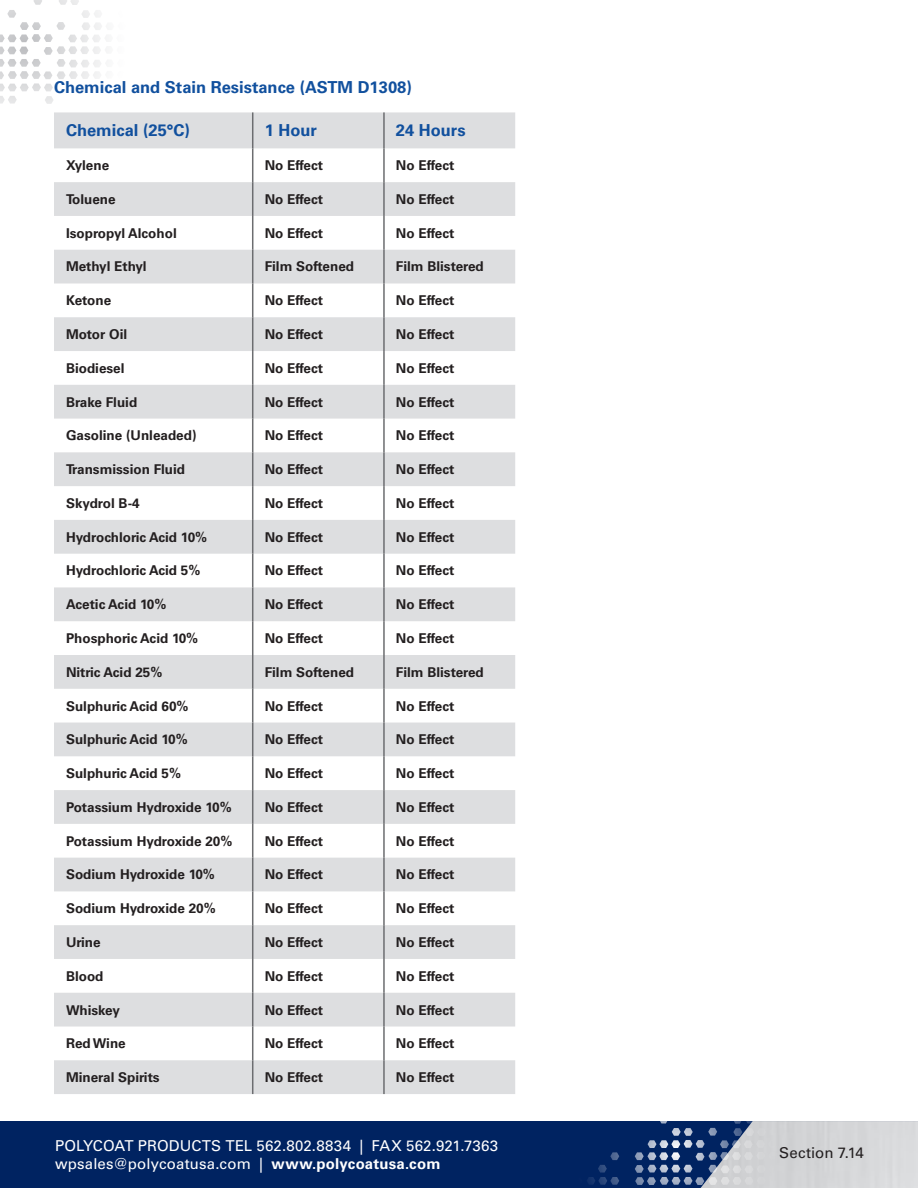
<style>
.page{position:relative;width:918px;height:1188px;background:#fff}
.page>*{position:absolute;margin:0;border:0;box-sizing:border-box;transform-origin:0 0}
.t1{font:700 16.5px "Univers LT Std";color:#11509e}
.t2{font:15px/18px "Univers LT Std";letter-spacing:.01em;color:#fff}
.t3{font:15px "Univers LT Std";letter-spacing:.005em;color:#231f20}
.t4{font:700 13.5px "Univers LT Std";color:#231f20}
.s1{font-weight:700}
</style>
<div class="page">
<svg style="left:0;top:0;width:102px;height:104px"></svg>
<div style="left:0;top:1121px;width:918px;height:67px;background:#002361"></div>
<div style="left:700px;top:1121px;width:218px;height:67px;background:#d5d6d8"></div>
<svg style="left:587px;top:1152px;width:32px;height:33px"></svg>
<svg style="left:635px;top:1121px;width:144px;height:64px"></svg>
<svg style="left:54px;top:112px;width:461px;height:982px;fill:#dddee0"></svg>
<hr style="left:252px;top:112px;width:1px;height:36px;background:#6c6d70">
<hr style="left:383px;top:112px;width:2px;height:36px;background:#6c6d70">
<hr style="left:252px;top:148px;width:1px;height:34px;background:#6c6d70">
<hr style="left:383px;top:148px;width:2px;height:34px;background:#6c6d70">
<hr style="left:252px;top:182px;width:1px;height:34px;background:#6c6d70">
<hr style="left:383px;top:182px;width:2px;height:34px;background:#6c6d70">
<hr style="left:252px;top:216px;width:1px;height:34px;background:#6c6d70">
<hr style="left:383px;top:216px;width:2px;height:34px;background:#6c6d70">
<hr style="left:252px;top:250px;width:1px;height:33px;background:#6c6d70">
<hr style="left:383px;top:250px;width:2px;height:33px;background:#6c6d70">
<hr style="left:252px;top:283px;width:1px;height:34px;background:#6c6d70">
<hr style="left:383px;top:283px;width:2px;height:34px;background:#6c6d70">
<hr style="left:252px;top:317px;width:1px;height:34px;background:#6c6d70">
<hr style="left:383px;top:317px;width:2px;height:34px;background:#6c6d70">
<hr style="left:252px;top:351px;width:1px;height:34px;background:#6c6d70">
<hr style="left:383px;top:351px;width:2px;height:34px;background:#6c6d70">
<hr style="left:252px;top:385px;width:1px;height:34px;background:#6c6d70">
<hr style="left:383px;top:385px;width:2px;height:34px;background:#6c6d70">
<hr style="left:252px;top:419px;width:1px;height:33px;background:#6c6d70">
<hr style="left:383px;top:419px;width:2px;height:33px;background:#6c6d70">
<hr style="left:252px;top:452px;width:1px;height:34px;background:#6c6d70">
<hr style="left:383px;top:452px;width:2px;height:34px;background:#6c6d70">
<hr style="left:252px;top:486px;width:1px;height:34px;background:#6c6d70">
<hr style="left:383px;top:486px;width:2px;height:34px;background:#6c6d70">
<hr style="left:252px;top:520px;width:1px;height:34px;background:#6c6d70">
<hr style="left:383px;top:520px;width:2px;height:34px;background:#6c6d70">
<hr style="left:252px;top:554px;width:1px;height:33px;background:#6c6d70">
<hr style="left:383px;top:554px;width:2px;height:33px;background:#6c6d70">
<hr style="left:252px;top:587px;width:1px;height:34px;background:#6c6d70">
<hr style="left:383px;top:587px;width:2px;height:34px;background:#6c6d70">
<hr style="left:252px;top:621px;width:1px;height:34px;background:#6c6d70">
<hr style="left:383px;top:621px;width:2px;height:34px;background:#6c6d70">
<hr style="left:252px;top:655px;width:1px;height:34px;background:#6c6d70">
<hr style="left:383px;top:655px;width:2px;height:34px;background:#6c6d70">
<hr style="left:252px;top:689px;width:1px;height:34px;background:#6c6d70">
<hr style="left:383px;top:689px;width:2px;height:34px;background:#6c6d70">
<hr style="left:252px;top:723px;width:1px;height:33px;background:#6c6d70">
<hr style="left:383px;top:723px;width:2px;height:33px;background:#6c6d70">
<hr style="left:252px;top:756px;width:1px;height:34px;background:#6c6d70">
<hr style="left:383px;top:756px;width:2px;height:34px;background:#6c6d70">
<hr style="left:252px;top:790px;width:1px;height:34px;background:#6c6d70">
<hr style="left:383px;top:790px;width:2px;height:34px;background:#6c6d70">
<hr style="left:252px;top:824px;width:1px;height:34px;background:#6c6d70">
<hr style="left:383px;top:824px;width:2px;height:34px;background:#6c6d70">
<hr style="left:252px;top:858px;width:1px;height:33px;background:#6c6d70">
<hr style="left:383px;top:858px;width:2px;height:33px;background:#6c6d70">
<hr style="left:252px;top:891px;width:1px;height:34px;background:#6c6d70">
<hr style="left:383px;top:891px;width:2px;height:34px;background:#6c6d70">
<hr style="left:252px;top:925px;width:1px;height:34px;background:#6c6d70">
<hr style="left:383px;top:925px;width:2px;height:34px;background:#6c6d70">
<hr style="left:252px;top:959px;width:1px;height:34px;background:#6c6d70">
<hr style="left:383px;top:959px;width:2px;height:34px;background:#6c6d70">
<hr style="left:252px;top:993px;width:1px;height:34px;background:#6c6d70">
<hr style="left:383px;top:993px;width:2px;height:34px;background:#6c6d70">
<hr style="left:252px;top:1027px;width:1px;height:33px;background:#6c6d70">
<hr style="left:383px;top:1027px;width:2px;height:33px;background:#6c6d70">
<hr style="left:252px;top:1060px;width:1px;height:34px;background:#6c6d70">
<hr style="left:383px;top:1060px;width:2px;height:34px;background:#6c6d70">
<p class="t1" style="left:54px;top:77px;width:359px">Chemical and Stain Resistance (ASTM D1308)</p>
<p class="t1" style="left:66px;top:121px;width:125px">Chemical (25°C)</p>
<p class="t1" style="left:265px;top:121px;width:54px">1 Hour</p>
<p class="t1" style="left:396px;top:121px;width:71px">24 Hours</p>
<p class="t4" style="left:66px;top:158px;width:45px">Xylene</p>
<p class="t4" style="left:265px;top:158px;width:60px">No Effect</p>
<p class="t4" style="left:396px;top:158px;width:60px">No Effect</p>
<p class="t4" style="left:66px;top:191px;width:51px">Toluene</p>
<p class="t4" style="left:265px;top:191px;width:60px">No Effect</p>
<p class="t4" style="left:396px;top:191px;width:60px">No Effect</p>
<p class="t4" style="left:66px;top:225px;width:112px">Isopropyl Alcohol</p>
<p class="t4" style="left:265px;top:225px;width:60px">No Effect</p>
<p class="t4" style="left:396px;top:225px;width:60px">No Effect</p>
<p class="t4" style="left:66px;top:259px;width:82px">Methyl Ethyl</p>
<p class="t4" style="left:265px;top:259px;width:91px">Film Softened</p>
<p class="t4" style="left:396px;top:259px;width:89px">Film Blistered</p>
<p class="t4" style="left:66px;top:293px;width:47px">Ketone</p>
<p class="t4" style="left:265px;top:293px;width:60px">No Effect</p>
<p class="t4" style="left:396px;top:293px;width:60px">No Effect</p>
<p class="t4" style="left:66px;top:326px;width:63px">Motor Oil</p>
<p class="t4" style="left:265px;top:326px;width:60px">No Effect</p>
<p class="t4" style="left:396px;top:326px;width:60px">No Effect</p>
<p class="t4" style="left:66px;top:360px;width:60px">Biodiesel</p>
<p class="t4" style="left:265px;top:360px;width:60px">No Effect</p>
<p class="t4" style="left:396px;top:360px;width:60px">No Effect</p>
<p class="t4" style="left:66px;top:394px;width:73px">Brake Fluid</p>
<p class="t4" style="left:265px;top:394px;width:60px">No Effect</p>
<p class="t4" style="left:396px;top:394px;width:60px">No Effect</p>
<p class="t4" style="left:66px;top:428px;width:132px">Gasoline (Unleaded)</p>
<p class="t4" style="left:265px;top:428px;width:60px">No Effect</p>
<p class="t4" style="left:396px;top:428px;width:60px">No Effect</p>
<p class="t4" style="left:66px;top:461px;width:121px">Transmission Fluid</p>
<p class="t4" style="left:265px;top:461px;width:60px">No Effect</p>
<p class="t4" style="left:396px;top:461px;width:60px">No Effect</p>
<p class="t4" style="left:66px;top:495px;width:75px">Skydrol B-4</p>
<p class="t4" style="left:265px;top:495px;width:60px">No Effect</p>
<p class="t4" style="left:396px;top:495px;width:60px">No Effect</p>
<p class="t4" style="left:66px;top:529px;width:143px">Hydrochloric Acid 10%</p>
<p class="t4" style="left:265px;top:529px;width:60px">No Effect</p>
<p class="t4" style="left:396px;top:529px;width:60px">No Effect</p>
<p class="t4" style="left:66px;top:563px;width:136px">Hydrochloric Acid 5%</p>
<p class="t4" style="left:265px;top:563px;width:60px">No Effect</p>
<p class="t4" style="left:396px;top:563px;width:60px">No Effect</p>
<p class="t4" style="left:66px;top:597px;width:102px">Acetic Acid 10%</p>
<p class="t4" style="left:265px;top:597px;width:60px">No Effect</p>
<p class="t4" style="left:396px;top:597px;width:60px">No Effect</p>
<p class="t4" style="left:66px;top:630px;width:134px">Phosphoric Acid 10%</p>
<p class="t4" style="left:265px;top:630px;width:60px">No Effect</p>
<p class="t4" style="left:396px;top:630px;width:60px">No Effect</p>
<p class="t4" style="left:66px;top:664px;width:98px">Nitric Acid 25%</p>
<p class="t4" style="left:265px;top:664px;width:91px">Film Softened</p>
<p class="t4" style="left:396px;top:664px;width:89px">Film Blistered</p>
<p class="t4" style="left:66px;top:698px;width:124px">Sulphuric Acid 60%</p>
<p class="t4" style="left:265px;top:698px;width:60px">No Effect</p>
<p class="t4" style="left:396px;top:698px;width:60px">No Effect</p>
<p class="t4" style="left:66px;top:732px;width:123px">Sulphuric Acid 10%</p>
<p class="t4" style="left:265px;top:732px;width:60px">No Effect</p>
<p class="t4" style="left:396px;top:732px;width:60px">No Effect</p>
<p class="t4" style="left:66px;top:765px;width:117px">Sulphuric Acid 5%</p>
<p class="t4" style="left:265px;top:765px;width:60px">No Effect</p>
<p class="t4" style="left:396px;top:765px;width:60px">No Effect</p>
<p class="t4" style="left:66px;top:799px;width:167px">Potassium Hydroxide 10%</p>
<p class="t4" style="left:265px;top:799px;width:60px">No Effect</p>
<p class="t4" style="left:396px;top:799px;width:60px">No Effect</p>
<p class="t4" style="left:66px;top:833px;width:168px">Potassium Hydroxide 20%</p>
<p class="t4" style="left:265px;top:833px;width:60px">No Effect</p>
<p class="t4" style="left:396px;top:833px;width:60px">No Effect</p>
<p class="t4" style="left:66px;top:867px;width:150px">Sodium Hydroxide 10%</p>
<p class="t4" style="left:265px;top:867px;width:60px">No Effect</p>
<p class="t4" style="left:396px;top:867px;width:60px">No Effect</p>
<p class="t4" style="left:66px;top:901px;width:151px">Sodium Hydroxide 20%</p>
<p class="t4" style="left:265px;top:901px;width:60px">No Effect</p>
<p class="t4" style="left:396px;top:901px;width:60px">No Effect</p>
<p class="t4" style="left:66px;top:934px;width:36px">Urine</p>
<p class="t4" style="left:265px;top:934px;width:60px">No Effect</p>
<p class="t4" style="left:396px;top:934px;width:60px">No Effect</p>
<p class="t4" style="left:66px;top:968px;width:39px">Blood</p>
<p class="t4" style="left:265px;top:968px;width:60px">No Effect</p>
<p class="t4" style="left:396px;top:968px;width:60px">No Effect</p>
<p class="t4" style="left:66px;top:1002px;width:56px">Whiskey</p>
<p class="t4" style="left:265px;top:1002px;width:60px">No Effect</p>
<p class="t4" style="left:396px;top:1002px;width:60px">No Effect</p>
<p class="t4" style="left:66px;top:1036px;width:61px">Red Wine</p>
<p class="t4" style="left:265px;top:1036px;width:60px">No Effect</p>
<p class="t4" style="left:396px;top:1036px;width:60px">No Effect</p>
<p class="t4" style="left:66px;top:1069px;width:95px">Mineral Spirits</p>
<p class="t4" style="left:265px;top:1069px;width:60px">No Effect</p>
<p class="t4" style="left:396px;top:1069px;width:60px">No Effect</p>
<p class="t2" style="left:55px;top:1137px;width:445px">POLYCOAT PRODUCTS TEL 562.802.8834 | FAX 562.921.7363 wpsales@polycoatusa.com | <span class="s1">www.polycoatusa.com</span></p>
<p class="t3" style="left:779px;top:1144px;width:86px">Section 7.14</p>
</div>
